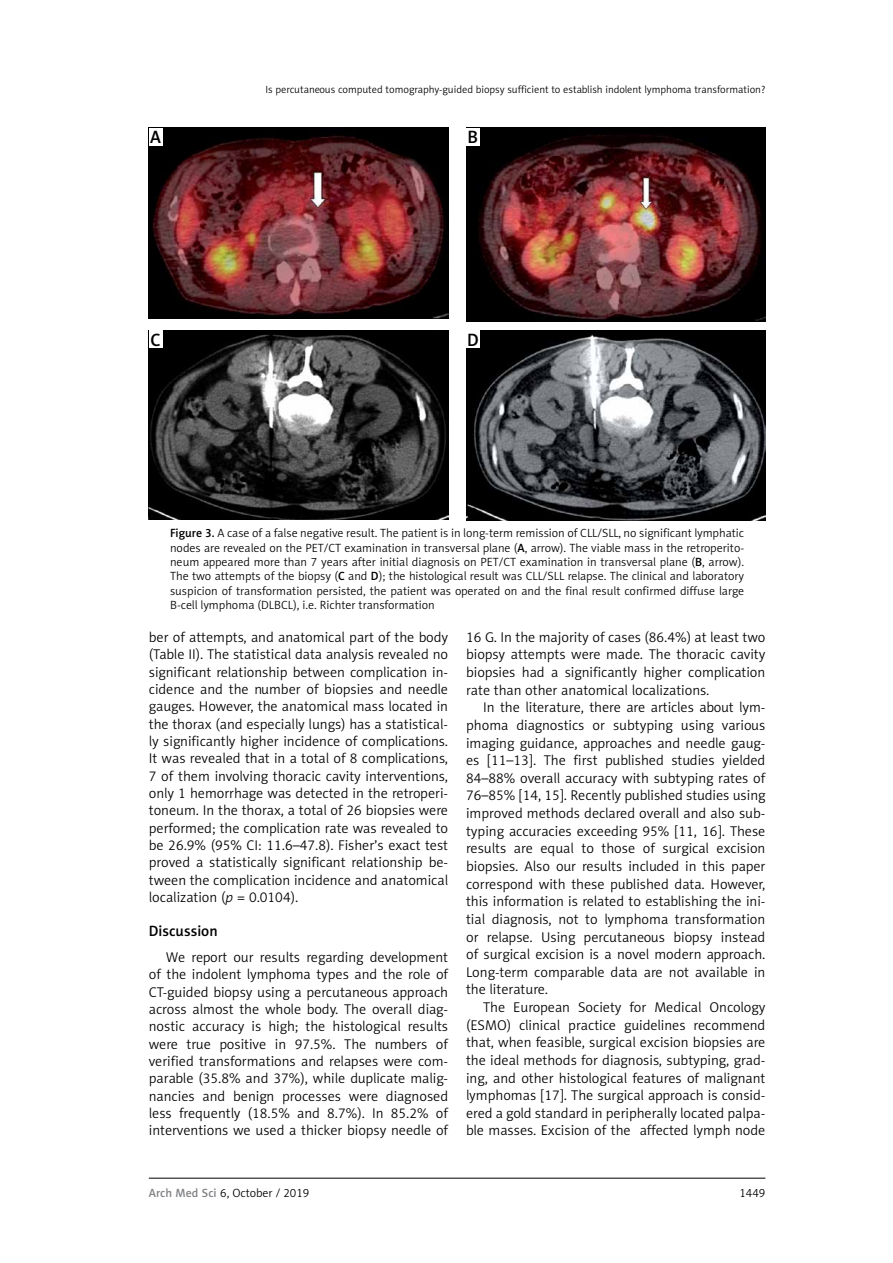
<style>
.page{position:relative;width:893px;height:1263px;background:#fff}
.page>*{position:absolute;margin:0;border:0;box-sizing:border-box;transform-origin:0 0}
.t1{font:18px "Naomi Sans EFN Medium";color:#000}
.t2{font:15px "Naomi Sans EFN Medium";color:#000}
.t3{font:14.25px/17.7px "Naomi Sans EFN Light";color:#000;text-align:justify}
.t4{font:12px/14.4px "Naomi Sans EFN Light";color:#000;text-align:justify}
.t5{font:10.5px "Naomi Sans EFN Light";color:#000}
.s1{font-family:"Naomi Sans EFN Medium"}
.s2{font-style:italic}
.s3{font-family:"Naomi Sans EFN Medium";color:#808285}
</style>
<div class="page">
<hr style="left:149px;top:1178px;width:616px;height:1px;background:#000">
<img style="left:149px;top:128px;width:299px;height:191px">
<img style="left:466px;top:128px;width:299px;height:193px">
<img style="left:149px;top:330px;width:299px;height:190px">
<img style="left:466px;top:330px;width:299px;height:190px">
<div style="left:149px;top:128px;width:13px;height:17px;background:#fff"></div>
<div style="left:466px;top:128px;width:14px;height:17px;background:#fff"></div>
<div style="left:149px;top:330px;width:13px;height:18px;background:#fff"></div>
<div style="left:466px;top:330px;width:14px;height:18px;background:#fff"></div>
<p class="t5" style="left:265px;top:83px;width:501px">Is percutaneous computed tomography-guided biopsy sufficient to establish indolent lymphoma transformation?</p>
<p class="t1" style="left:150px;top:126px;width:12px">A</p>
<p class="t1" style="left:468px;top:126px;width:12px">B</p>
<p class="t1" style="left:151px;top:329px;width:12px">C</p>
<p class="t1" style="left:467px;top:329px;width:13px">D</p>
<p class="t4" style="left:170px;top:526px;width:576px"><span class="s1">Figure 3.</span> A case of a false negative result. The patient is in long-term remission of CLL/SLL, no significant lymphatic nodes are revealed on the PET/CT examination in transversal plane (<span class="s1">A</span>, arrow). The viable mass in the retroperito&shy;neum appeared more than 7 years after initial diagnosis on PET/CT examination in transversal plane (<span class="s1">B</span>, arrow).<br>The two attempts of the biopsy (<span class="s1">C</span> and <span class="s1">D</span>); the histological result was CLL/SLL relapse. The clinical and laboratory suspicion of transformation persisted, the patient was operated on and the final result confirmed diffuse large B-cell lymphoma (DLBCL), i.e. Richter transformation</p>
<p class="t3" style="left:149px;top:628px;width:301px">ber of attempts, and anatomical part of the body (Table II). The statistical data analysis revealed no significant relationship between complication in&shy;cidence and the number of biopsies and needle gauges. However, the anatomical mass located in the thorax (and especially lungs) has a statistical&shy;ly significantly higher incidence of complications.<br>It was revealed that in a total of 8 complications, 7 of them involving thoracic cavity interventions, only 1 hemorrhage was detected in the retroperi&shy;toneum. In the thorax, a total of 26 biopsies were performed; the complication rate was revealed to be 26.9% (95% CI: 11.6–47.8). Fisher’s exact test proved a statistically significant relationship be&shy;tween the complication incidence and anatomical localization (<span class="s2">p</span> = 0.0104).</p>
<p class="t2" style="left:149px;top:922px;width:70px">Discussion</p>
<p class="t3" style="left:149px;top:948px;width:301px;text-indent:17px">We report our results regarding development of the indolent lymphoma types and the role of CT-guided biopsy using a percutaneous approach across almost the whole body. The overall diag&shy;nostic accuracy is high; the histological results were true positive in 97.5%. The numbers of verified transformations and relapses were com&shy;parable (35.8% and 37%), while duplicate malig&shy;nancies and benign processes were diagnosed less frequently (18.5% and 8.7%). In 85.2% of interventions we used a thicker biopsy needle of</p>
<p class="t3" style="left:466px;top:628px;width:301px">16 G. In the majority of cases (86.4%) at least two biopsy attempts were made. The thoracic cavity biopsies had a significantly higher complication rate than other anatomical localizations.</p>
<p class="t3" style="left:466px;top:699px;width:301px;text-indent:17px">In the literature, there are articles about lym&shy;phoma diagnostics or subtyping using various imaging guidance, approaches and needle gaug&shy;es [11–13]. The first published studies yielded 84–88% overall accuracy with subtyping rates of 76–85% [14, 15]. Recently published studies using improved methods declared overall and also sub&shy;typing accuracies exceeding 95% [11, 16]. These results are equal to those of surgical excision biopsies. Also our results included in this paper correspond with these published data. However, this information is related to establishing the ini&shy;tial diagnosis, not to lymphoma transformation or relapse. Using percutaneous biopsy instead of surgical excision is a novel modern approach.<br>Long-term comparable data are not available in the literature.</p>
<p class="t3" style="left:466px;top:998px;width:301px;text-indent:17px">The European Society for Medical Oncology (ESMO) clinical practice guidelines recommend that, when feasible, surgical excision biopsies are the ideal methods for diagnosis, subtyping, grad&shy;ing, and other histological features of malignant lymphomas [17]. The surgical approach is consid&shy;ered a gold standard in peripherally located palpa&shy;ble masses. Excision of the affected lymph node</p>
<p class="t4" style="left:149px;top:1186px;width:162px"><span class="s3">Arch Med Sci</span> 6, October / 2019</p>
<p class="t4" style="left:739px;top:1186px;width:27px">1449</p>
</div>
